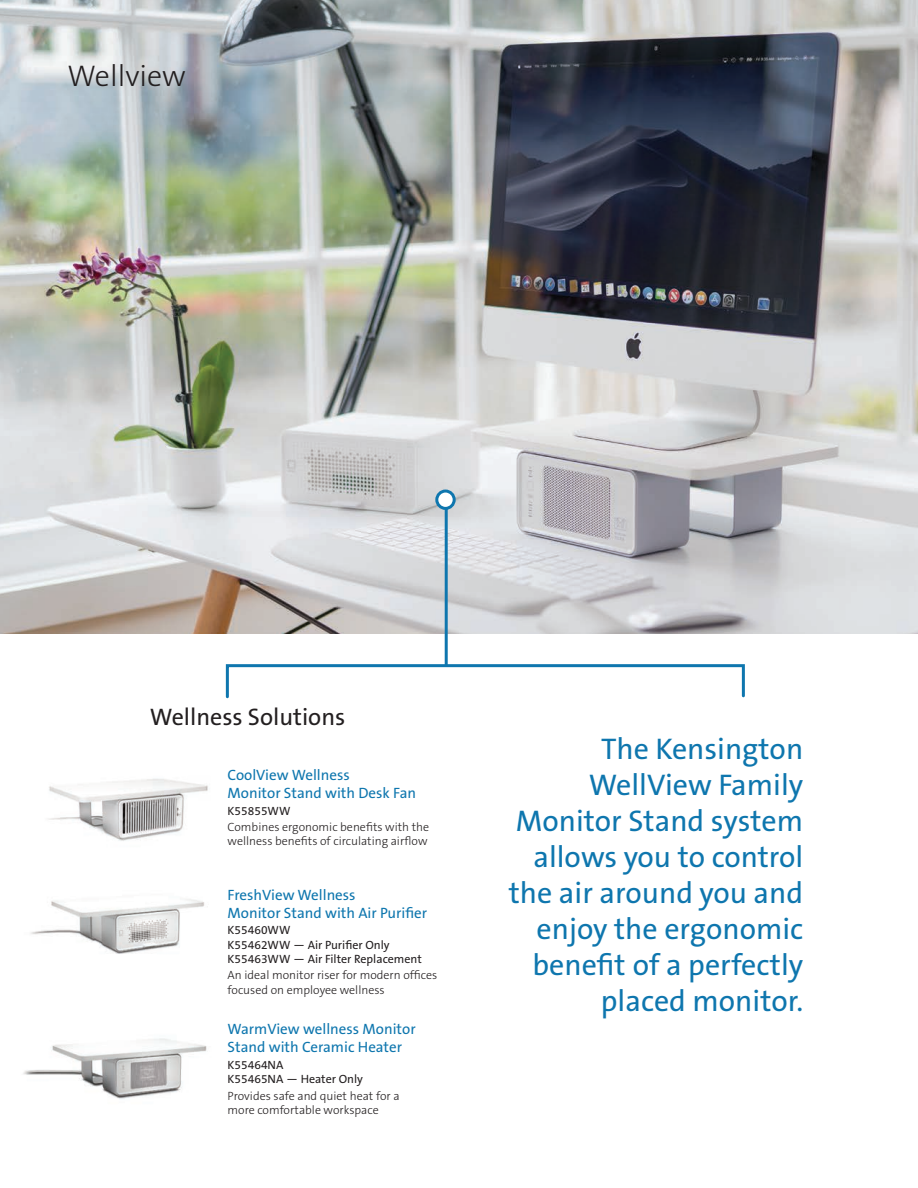
<style>
.page{position:relative;width:918px;height:1188px;background:#fff}
.page>*{position:absolute;margin:0;border:0;box-sizing:border-box;transform-origin:0 0}
.t1{font:30px/36px "The Sans KENSINGTON5 Rg";color:#0e76ae;text-align:right}
.t2{font:30px "The Sans KENSINGTON3 Li";color:#231f20}
.t3{font:24px "The Sans KENSINGTON5 Rg";color:#231f20}
.t4{font:15px/18px "The Sans KENSINGTON5 Rg";color:#0e76ae}
.t5{font:12px/14.4px "The Sans KENSINGTON3 Li";color:#231f20}
.t6{font:12px/14.4px "The Sans KENSINGTON5 Rg";color:#231f20}
</style>
<div class="page">
<img style="left:0;top:0;width:918px;height:633px">
<hr style="left:445px;top:500px;width:3px;height:167px;background:#0e76ae">
<div style="left:437px;top:491px;width:17px;height:17px;background:#fff;border-radius:50%"></div>
<div style="left:435px;top:490px;width:21px;height:20px;border:3px solid #0e76ae;border-radius:50%"></div>
<svg style="left:225px;top:663px;width:520px;height:36px"></svg>
<img style="left:30px;top:899px;width:174px;height:55px">
<img style="left:23px;top:1038px;width:184px;height:61px">
<img style="left:49px;top:778px;width:159px;height:63px">
<p class="t2" style="left:68px;top:60px;width:120px">Wellview</p>
<p class="t3" style="left:150px;top:704px;width:197px">Wellness Solutions</p>
<p class="t4" style="left:228px;top:766px;width:190px">CoolView Wellness<br>Monitor Stand with Desk Fan</p>
<p class="t6" style="left:228px;top:804px;width:64px">K55855WW</p>
<p class="t5" style="left:228px;top:820px;width:203px">Combines ergonomic benefits with the wellness benefits of circulating airflow</p>
<p class="t4" style="left:228px;top:886px;width:201px">FreshView Wellness<br>Monitor Stand with Air Purifier</p>
<p class="t6" style="left:228px;top:923px;width:196px">K55460WW<br>K55462WW — Air Purifier Only<br>K55463WW — Air Filter Replacement</p>
<p class="t5" style="left:228px;top:969px;width:211px">An ideal monitor riser for modern offices focused on employee wellness</p>
<p class="t4" style="left:228px;top:1020px;width:190px">WarmView wellness Monitor<br>Stand with Ceramic Heater</p>
<p class="t6" style="left:228px;top:1058px;width:137px">K55464NA<br>K55465NA — Heater Only</p>
<p class="t5" style="left:228px;top:1089px;width:174px">Provides safe and quiet heat for a more comfortable workspace</p>
<p class="t1" style="left:509px;top:732px;width:296px">The Kensington<br>WellView Family<br>Monitor Stand system allows you to control the air around you and enjoy the ergonomic benefit of a perfectly placed monitor.</p>
</div>
